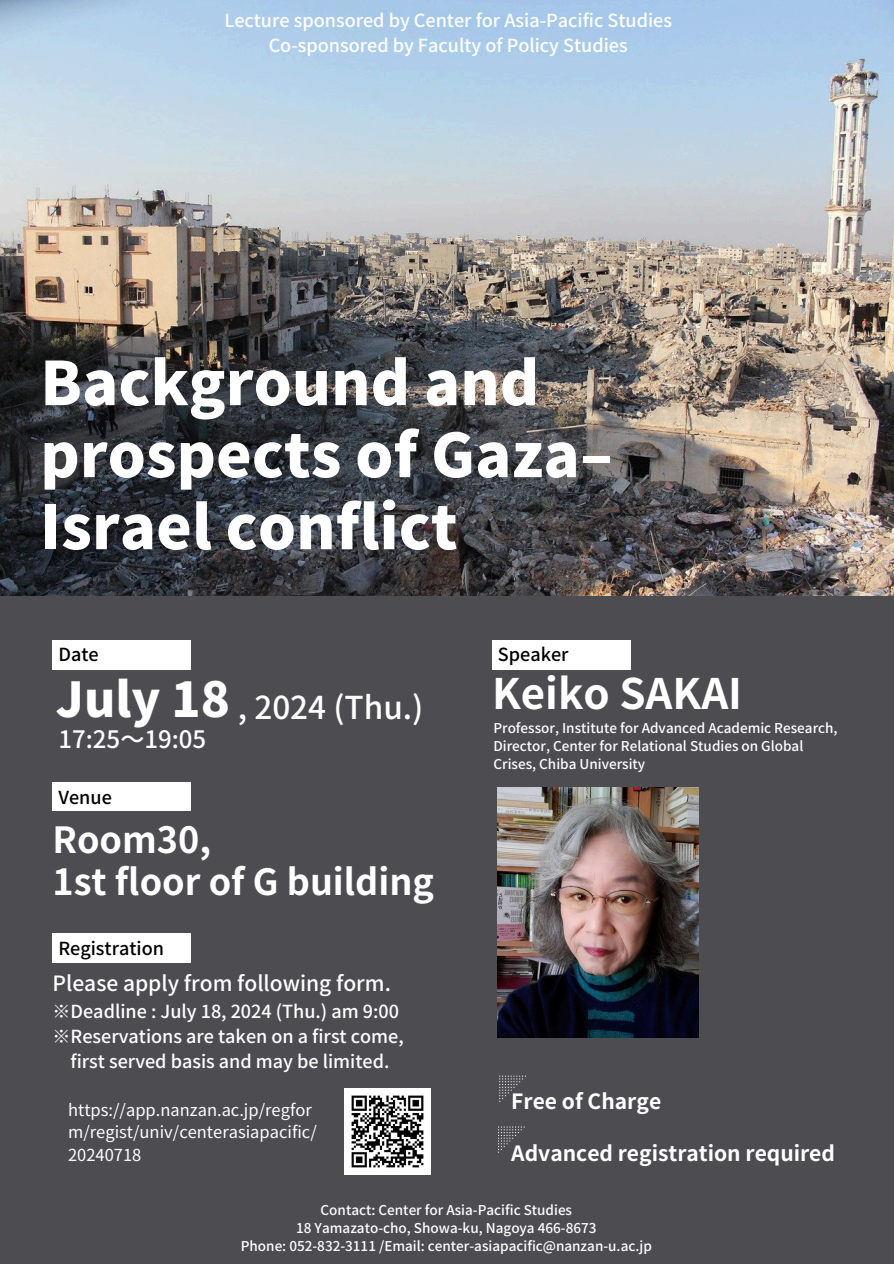
<style>
.page{position:relative;width:894px;height:1264px;background:#fff}
.page>*{position:absolute;margin:0;border:0;box-sizing:border-box;transform-origin:0 0}
.t1{font:900 60px/72px "Noto Sans JP";color:#fff}
.t2{font:900 48px "Noto Sans JP";color:#fff}
.t3{font:700 42px "Noto Sans JP";color:#fff}
.t4{font:700 36px/42.8px "Noto Sans JP";color:#fff}
.t5{font:500 31.5px "Noto Sans JP";color:#fff}
.t6{font:500 24px "Noto Sans JP";color:#fff}
.t7{font:700 21px "Noto Sans JP";color:#fff}
.t8{font:500 21px "Noto Sans JP";color:#fff}
.t9{font:500 18px "Noto Sans JP";color:#fff}
.t10{font:500 18px "Noto Sans JP";color:#000}
.t11{font:16.5px/22.5px "Noto Sans JP";color:#fff}
.t12{font:500 13.5px/18px "Noto Sans JP";color:#fff}
</style>
<div class="page">
<div style="left:0;top:0;width:893px;height:1263px;background:#4c4c51"></div>
<img style="left:0;top:0;width:893px;height:595px">
<img style="left:498px;top:788px;width:200px;height:249px">
<div style="left:52px;top:782px;width:139px;height:29px;background:#fff"></div>
<div style="left:52px;top:933px;width:139px;height:29px;background:#fff"></div>
<svg style="left:499px;top:1075px;width:26px;height:26px"></svg>
<svg style="left:498px;top:1126px;width:26px;height:26px"></svg>
<div style="left:52px;top:640px;width:139px;height:29px;background:#fff"></div>
<div style="left:492px;top:640px;width:138px;height:29px;background:#fff"></div>
<img style="left:344px;top:1088px;width:86px;height:86px">
<h2 class="t9" style="left:224px;top:6px;width:449px">Lecture sponsored by Center for Asia-Pacific Studies</h2>
<h6 class="t9" style="left:268px;top:31px;width:360px">Co-sponsored by Faculty of Policy Studies</h6>
<p class="t1" style="left:40px;top:344px;width:567px">Background and prospects of Gaza–<br>Israel conflict</p>
<p class="t10" style="left:58px;top:639px;width:42px">Date</p>
<h3 class="t10" style="left:498px;top:639px;width:72px">Speaker</h3>
<p class="t2" style="left:56px;top:661px;width:175px">July 18</p>
<h3 class="t6" style="left:58px;top:720px;width:149px">17:25～19:05</h3>
<p class="t5" style="left:238px;top:682px;width:187px">, 2024 (Thu.)</p>
<h3 class="t10" style="left:58px;top:782px;width:55px">Venue</h3>
<p class="t4" style="left:52px;top:816px;width:383px">Room30,<br>1st floor of G building</p>
<p class="t10" style="left:58px;top:934px;width:107px">Registration</p>
<p class="t8" style="left:52px;top:966px;width:340px">Please apply from following form.</p>
<h4 class="t9" style="left:52px;top:997px;width:348px">※Deadline : July 18, 2024 (Thu.) am 9:00</h4>
<p class="t9" style="left:52px;top:1022px;width:352px">※Reservations are taken on a first come,</p>
<p class="t9" style="left:70px;top:1047px;width:320px">first served basis and may be limited.</p>
<p class="t11" style="left:68px;top:1097px;width:250px">https://app.nanzan.ac.jp/regfor m/regist/univ/centerasiapacific/<br>20240718</p>
<p class="t3" style="left:492px;top:660px;width:251px">Keiko SAKAI</p>
<p class="t12" style="left:493px;top:718px;width:345px">Professor, Institute for Advanced Academic Research,</p>
<p class="t12" style="left:493px;top:736px;width:311px">Director, Center for Relational Studies on Global<br>Crises, Chiba University</p>
<p class="t7" style="left:511px;top:1085px;width:151px">Free of Charge</p>
<p class="t7" style="left:511px;top:1136px;width:325px">Advanced registration required</p>
<p class="t12" style="left:320px;top:1200px;width:253px">Contact: Center for Asia-Pacific Studies</p>
<h1 class="t12" style="left:296px;top:1218px;width:302px">18 Yamazato-cho, Showa-ku, Nagoya 466-8673</h1>
<p class="t12" style="left:241px;top:1236px;width:412px">Phone: 052-832-3111 /Email: center-asiapacific@nanzan-u.ac.jp</p>
</div>
